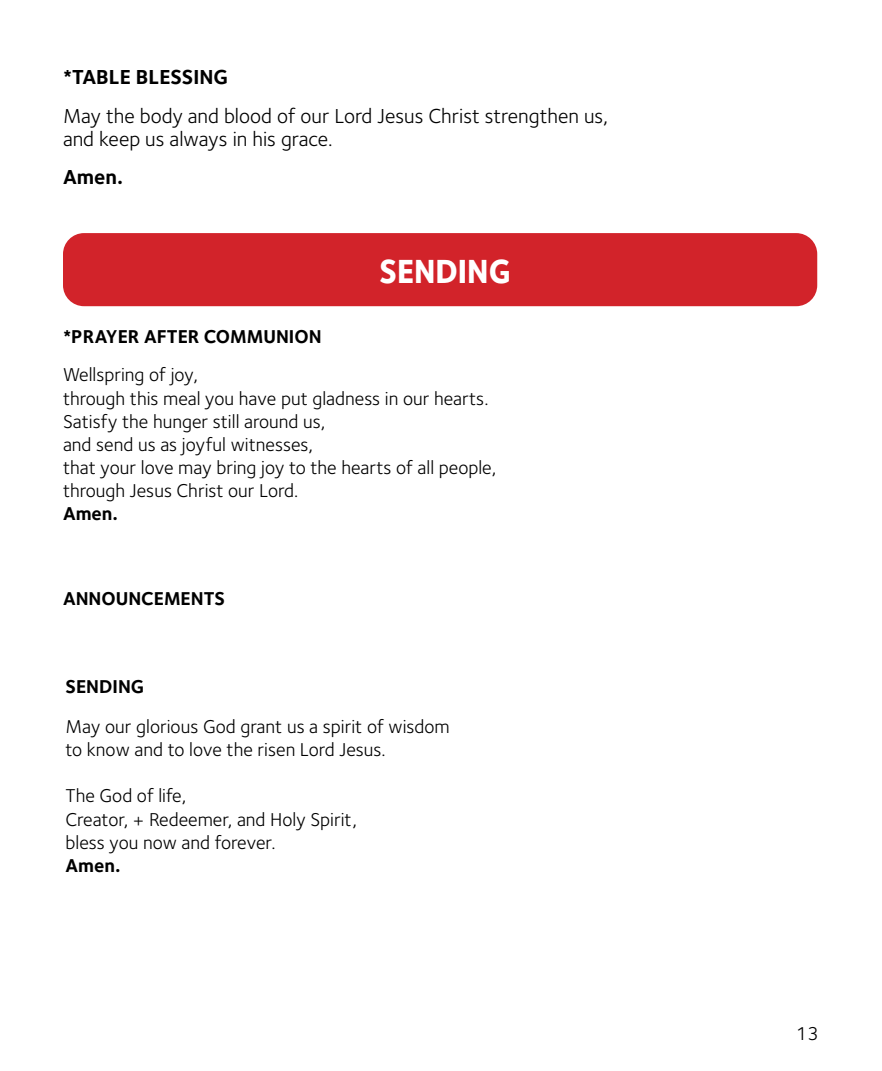
<style>
.page{position:relative;width:882px;height:1071px;background:#fff}
.page>*{position:absolute;margin:0;border:0;box-sizing:border-box;transform-origin:0 0}
.t1{font:800 34.65px "Foundry Sterling";color:#fff;scale:.91 1}
.t2{font:21px/22.8px "Foundry Sterling";color:#000}
.t3{font:700 21px "Foundry Sterling";color:#000}
.t4{font:19.25px/23.1px "Foundry Sterling";color:#000}
.t5{font:700 19.25px "Foundry Sterling";color:#000}
</style>
<div class="page">
<div style="left:63px;top:233px;width:754px;height:73px;background:#d2232a;border-radius:21px"></div>
<p class="t3" style="left:63px;top:65px;width:167px">*TABLE BLESSING</p>
<p class="t2" style="left:63px;top:105px;width:547px">May the body and blood of our Lord Jesus Christ strengthen us, and keep us always in his grace.</p>
<p class="t3" style="left:63px;top:164px;width:62px">Amen.</p>
<h1 class="t1" style="left:379px;top:249px;width:146px">SENDING</h1>
<p class="t5" style="left:63px;top:325px;width:260px">*PRAYER AFTER COMMUNION</p>
<p class="t4" style="left:63px;top:364px;width:435px">Wellspring of joy,<br>through this meal you have put gladness in our hearts.<br>Satisfy the hunger still around us,<br>and send us as joyful witnesses,<br>that your love may bring joy to the hearts of all people, through Jesus Christ our Lord.</p>
<p class="t5" style="left:63px;top:502px;width:57px">Amen.</p>
<p class="t5" style="left:63px;top:587px;width:164px">ANNOUNCEMENTS</p>
<p class="t5" style="left:66px;top:675px;width:80px">SENDING</p>
<p class="t4" style="left:66px;top:715px;width:386px">May our glorious God grant us a spirit of wisdom to know and to love the risen Lord Jesus.</p>
<p class="t4" style="left:66px;top:785px;width:293px">The God of life,<br>Creator, + Redeemer, and Holy Spirit, bless you now and forever.</p>
<p class="t5" style="left:66px;top:854px;width:57px">Amen.</p>
<p class="t4" style="left:796px;top:1023px;width:24px">13</p>
</div>
